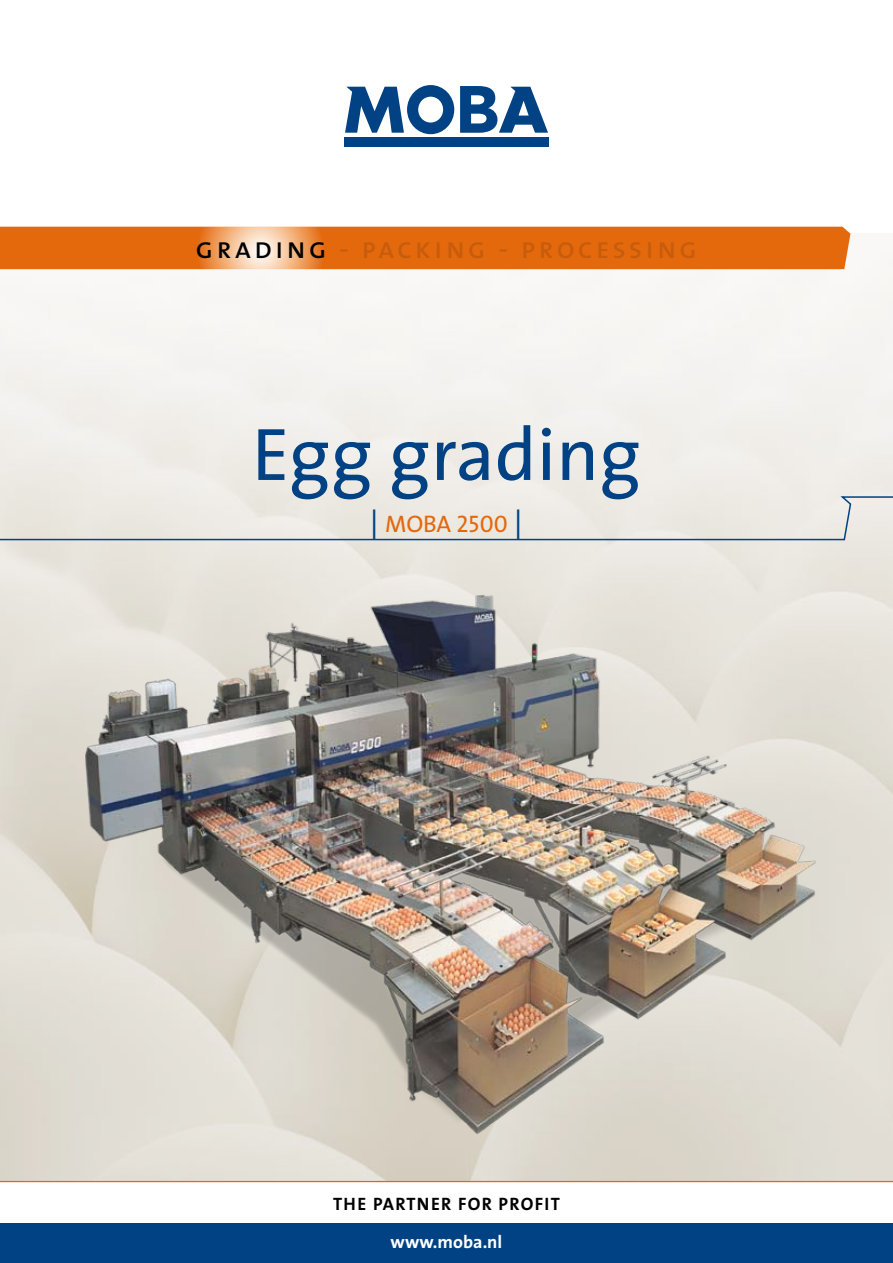
<style>
.page{position:relative;width:893px;height:1263px;background:#fff}
.page>*{position:absolute;margin:0;border:0;box-sizing:border-box;transform-origin:0 0}
.t1{font:75px "The Sans";color:#004283}
.t2{font:30px "The Sans Caps";letter-spacing:.1em;color:#c75c0d}
.t3{font:24px "The Sans Caps";color:#e4680b}
.t4{font:700 18px "The Sans";letter-spacing:.075em;color:#000}
.t5{font:700 18px "The Sans";color:#fff}
.s1{color:#000}
.s2{font-size:30px;color:#004283}
</style>
<div class="page">
<svg style="left:0;top:227px;width:850px;height:42px"></svg>
<img style="left:32px;top:549px;width:828px;height:628px">
<div style="left:0;top:1223px;width:893px;height:40px;background:#004283"></div>
<hr style="left:0;top:1181px;width:893px;height:1px;background:#e4680b">
<div style="left:344px;top:137px;width:205px;height:9px;background:#004283"></div>
<svg style="left:460px;top:86px;width:88px;height:47px"></svg>
<svg style="left:345px;top:85px;width:109px;height:49px"></svg>
<div style="left:0;top:495px;width:893px;height:46px;background:#ece9e3"></div>
<p class="t2" style="left:196px;top:222px;width:503px"><span class="s1">grading</span> - packing - processing</p>
<h1 class="t1" style="left:252px;top:392px;width:390px">Egg grading</h1>
<p class="t3" style="left:370px;top:504px;width:154px"><span class="s2">|</span> MOBA 2500 <span class="s2">|</span></p>
<p class="t4" style="left:333px;top:1189px;width:228px">THE PARTNER FOR PROFIT</p>
<p class="t5" style="left:391px;top:1227px;width:113px">www.moba.nl</p>
</div>
